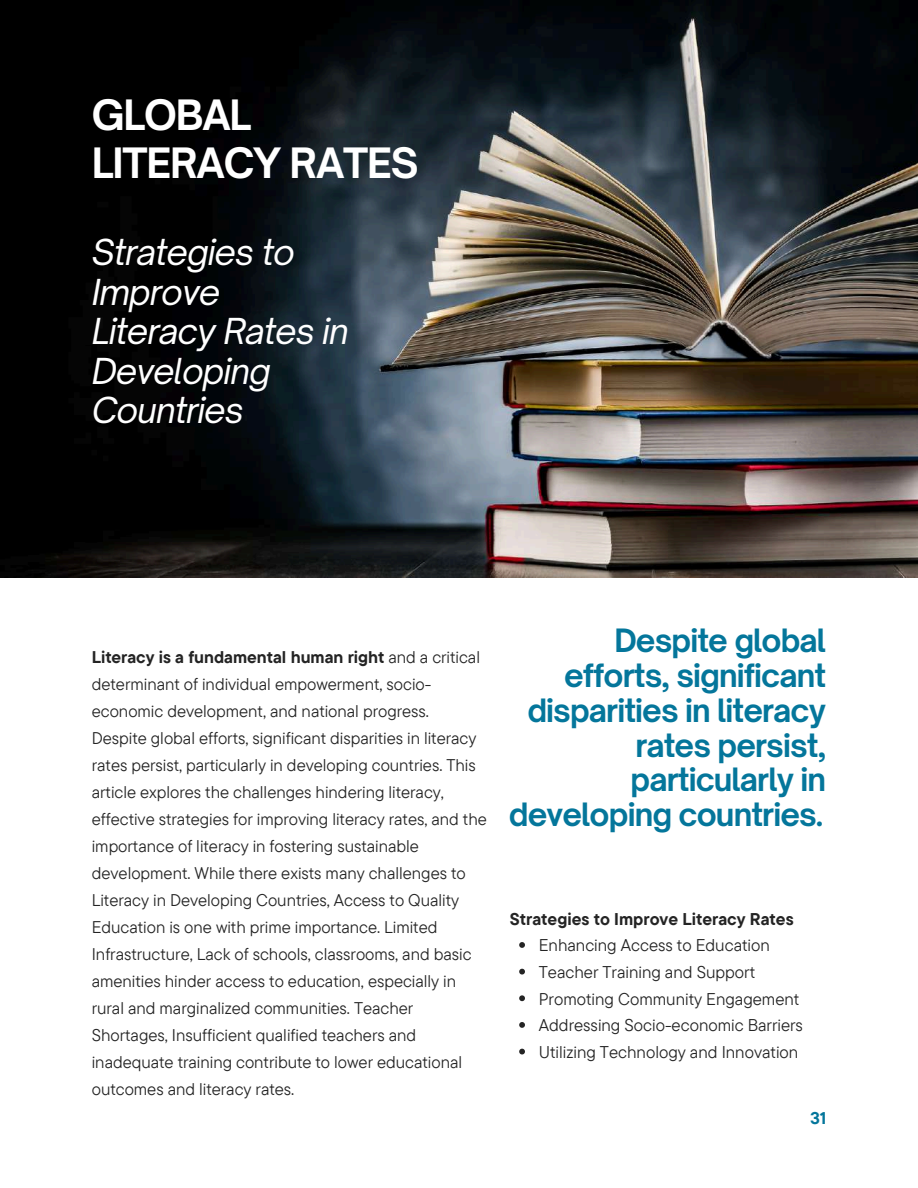
<style>
.page{position:relative;width:918px;height:1188px;background:#fff}
.page>*{position:absolute;margin:0;border:0;box-sizing:border-box;transform-origin:0 0}
.t1{font:700 40.05px/47.2px "Open Sauce One";letter-spacing:-.03em;color:#fff}
.t2{font:italic 34.2px/39.3px "Open Sauce One";letter-spacing:-.03em;color:#fff}
.t3{font:700 30.75px/34.8px "Open Sauce One";letter-spacing:-.03em;color:#04769b;text-align:right}
.t4{font:16.95px/27px "TT Commons Pro";color:#242424}
.t5{font:700 16.95px "TT Commons Pro";color:#242424}
.t6{font:700 16.95px "TT Commons Pro";color:#04769b}
.s1{font-weight:700}
</style>
<div class="page">
<img style="left:0;top:0;width:918px;height:577px">
<svg style="left:519px;top:942px;width:6px;height:6px"></svg>
<svg style="left:519px;top:969px;width:6px;height:6px"></svg>
<svg style="left:519px;top:995px;width:6px;height:6px"></svg>
<svg style="left:519px;top:1022px;width:6px;height:6px"></svg>
<svg style="left:519px;top:1049px;width:6px;height:5px"></svg>
<h1 class="t1" style="left:92px;top:92px;width:329px">GLOBAL<br>LITERACY RATES</h1>
<h2 class="t2" style="left:92px;top:233px;width:258px">Strategies to<br>Improve<br>Literacy Rates in<br>Developing<br>Countries</h2>
<p class="t4" style="left:92px;top:643px;width:397px"><span class="s1">Literacy is a fundamental human right</span> and a critical determinant of individual empowerment, socio&shy;economic development, and national progress.<br>Despite global efforts, significant disparities in literacy rates persist, particularly in developing countries. This article explores the challenges hindering literacy, effective strategies for improving literacy rates, and the importance of literacy in fostering sustainable development. While there exists many challenges to Literacy in Developing Countries, Access to Quality Education is one with prime importance. Limited Infrastructure, Lack of schools, classrooms, and basic amenities hinder access to education, especially in rural and marginalized communities. Teacher Shortages, Insufficient qualified teachers and inadequate training contribute to lower educational outcomes and literacy rates.</p>
<h3 class="t3" style="left:509px;top:623px;width:319px">Despite global efforts, significant disparities in literacy rates persist, particularly in developing countries.</h3>
<p class="t5" style="left:510px;top:908px;width:285px">Strategies to Improve Literacy Rates</p>
<p class="t4" style="left:539px;top:932px;width:266px">Enhancing Access to Education Teacher Training and Support Promoting Community Engagement Addressing Socio-economic Barriers Utilizing Technology and Innovation</p>
<p class="t6" style="left:810px;top:1107px;width:17px">31</p>
</div>
